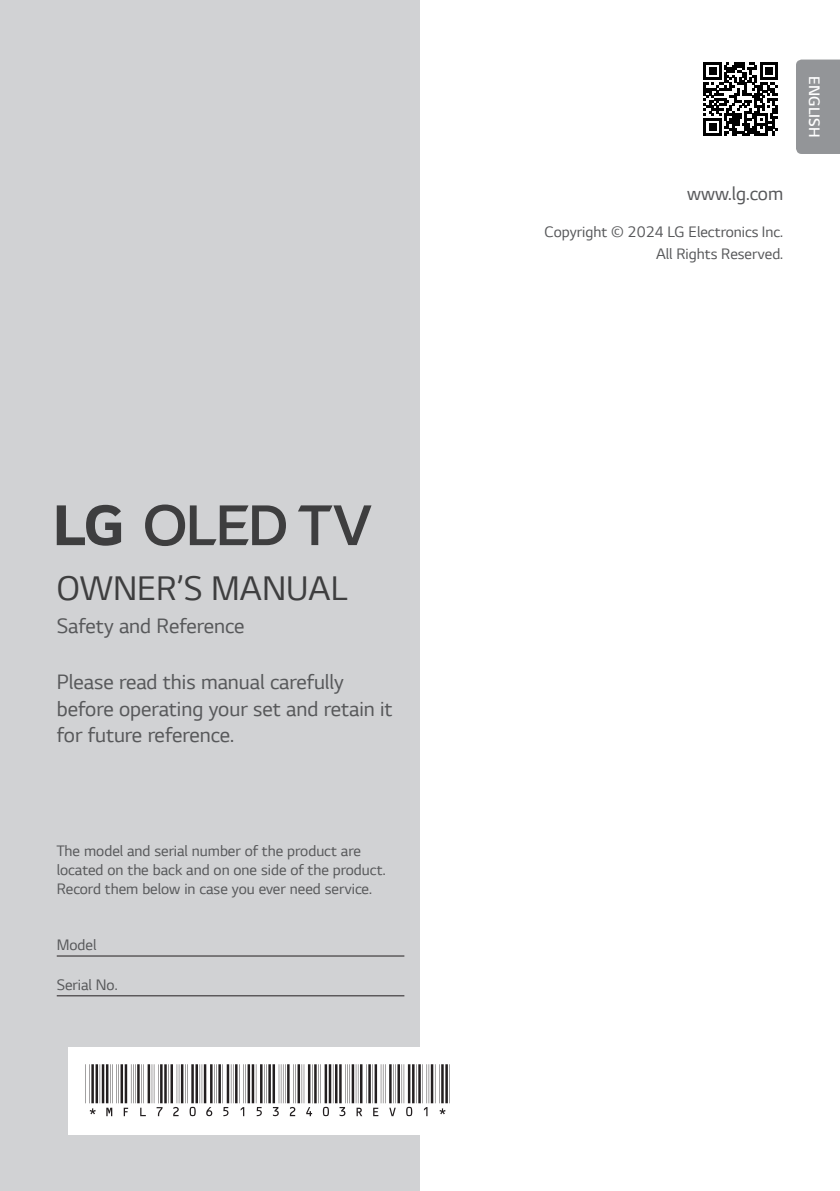
<style>
.page{position:relative;width:840px;height:1191px;background:#fff}
.page>*{position:absolute;margin:0;border:0;box-sizing:border-box;transform-origin:0 0}
.Cover_Barcode{font:52px "C39 Hr P24 Dh Tt";color:#231f20}
.Cover_Owner_s{font:36px "LG Smart";color:#3e3e3f}
.Cover_Body_11{font:22px/26.4px "LG Smart";color:#57585a}
.Cover_Address{font:20px "LG Smart";color:#57585a}
.Cover_Body{font:16px/19.2px "LG Smart";color:#57585a}
.Cover_Body_Right{font:16px "LG Smart";color:#57585a}
.t1{font:600 16px "LG Smart";color:#fff}
</style>
<div class="page">
<div style="left:0;top:0;width:420px;height:1191px;background:#d1d2d4"></div>
<div style="left:796px;top:60px;width:43px;height:94px;background:#939598"></div>
<svg style="left:703px;top:62px;width:74px;height:74px"></svg>
<hr style="left:57px;top:955px;width:347px;height:1px;background:#231f20">
<hr style="left:57px;top:995px;width:347px;height:1px;background:#231f20">
<svg style="left:145px;top:504px;width:141px;height:42px"></svg>
<svg style="left:57px;top:505px;width:64px;height:41px"></svg>
<svg style="left:298px;top:505px;width:73px;height:40px"></svg>
<div style="left:68px;top:1047px;width:400px;height:87px;background:#fff"></div>
<p class="Cover_Address" style="left:686px;top:180px;width:97px">www.lg.com</p>
<p class="Cover_Body_Right" style="left:544px;top:221px;width:240px">Copyright © 2024 LG Electronics Inc.</p>
<p class="Cover_Body_Right" style="left:655px;top:243px;width:128px">All Rights Reserved.</p>
<p class="t1" style="left:824px;top:76px;width:62px;rotate:90deg">ENGLISH</p>
<p class="Cover_Owner_s" style="left:57px;top:565px;width:292px">OWNER’S MANUAL</p>
<p class="Cover_Body_11" style="left:57px;top:612px;width:189px">Safety and Reference</p>
<p class="Cover_Body_11" style="left:57px;top:668px;width:337px">Please read this manual carefully before operating your set and retain it for future reference.</p>
<p class="Cover_Body" style="left:57px;top:840px;width:330px">The model and serial number of the product are located on the back and on one side of the product.<br>Record them below in case you ever need service.</p>
<p class="Cover_Body" style="left:57px;top:935px;width:41px">Model</p>
<p class="Cover_Body" style="left:57px;top:974px;width:62px">Serial No.</p>
<p class="Cover_Barcode" style="left:85px;top:1064px;width:368px">*MFL720651532403REV01*</p>
</div>
